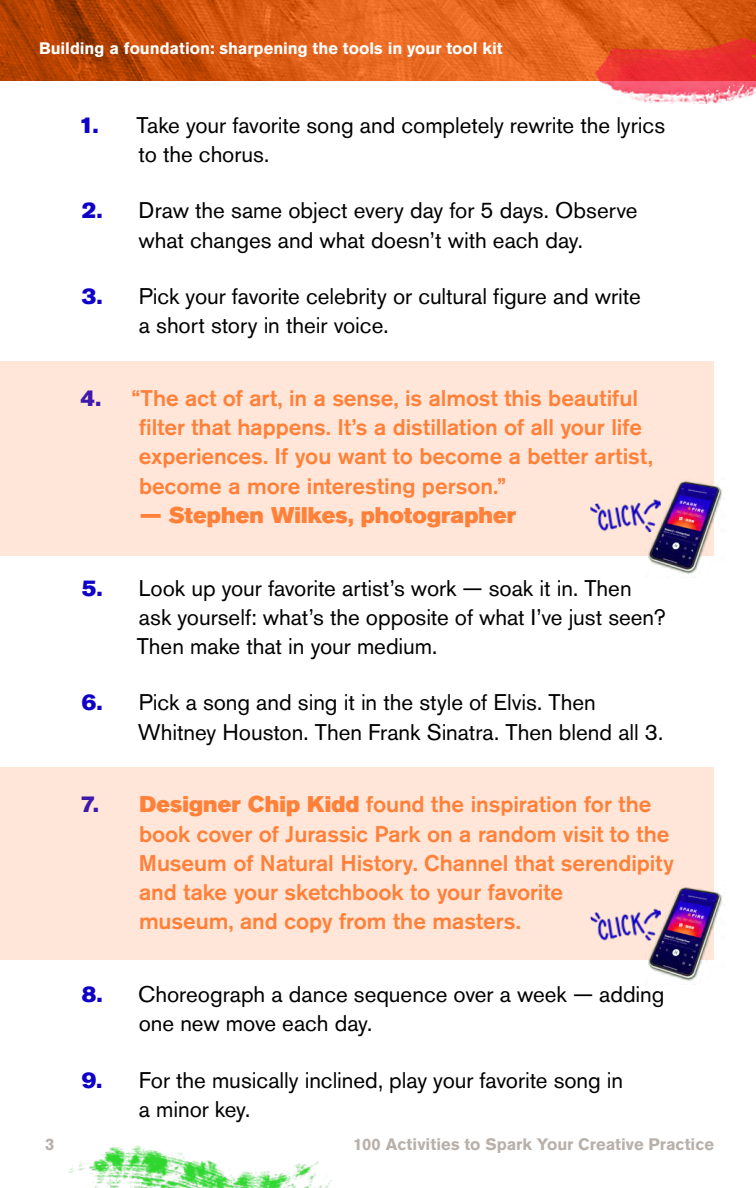
<style>
.page{position:relative;width:756px;height:1188px;background:#fff}
.page>*{position:absolute;margin:0;border:0;box-sizing:border-box;transform-origin:0 0}
.t1{font:22.5px/29.2px "Akzidenz Grotesk BQ";color:#000}
.t2{font:500 22.5px/29.2px "Akzidenz Grotesk BQ";color:#ff8039}
.t3{font:22.5px "Akzidenz Grotesk BQ Super";letter-spacing:.005em;color:#ff8039}
.t4{font:700 16.5px "Akzidenz Grotesk BQ";color:#fff}
.t5{font:700 16.5px "Akzidenz Grotesk BQ";color:#b8b0ab}
.s1{font-family:"Akzidenz Grotesk BQ Super";color:#0f00c9}
.s2{font-family:"Akzidenz Grotesk BQ Super";font-weight:400;color:#0f00c9}
.s3{font-family:"Akzidenz Grotesk BQ Super";font-weight:400}
</style>
<div class="page">
<svg style="left:0;top:0;width:756px;height:81px;background:#d55a15"></svg>
<div style="left:0;top:361px;width:714px;height:195px;background:#ffe6d8"></div>
<img style="left:648px;top:481px;width:75px;height:93px">
<img style="left:590px;top:492px;width:75px;height:50px">
<img style="left:68px;top:1146px;width:264px;height:42px">
<div style="left:0;top:767px;width:714px;height:193px;background:#ffe6d8"></div>
<img style="left:648px;top:887px;width:75px;height:94px">
<img style="left:590px;top:902px;width:75px;height:48px">
<img style="left:595px;top:37px;width:161px;height:67px">
<p class="t4" style="left:39px;top:38px;width:465px">Building a foundation: sharpening the tools in your tool kit</p>
<p class="t1" style="left:139px;top:110px;width:528px;text-indent:-59px"><span class="s1">1.</span> Take your favorite song and completely rewrite the lyrics to the chorus.</p>
<p class="t1" style="left:82px;top:196px;width:557px;text-align:center"><span class="s1">2.</span> Draw the same object every day for 5 days. Observe what changes and what doesn’t with each day.</p>
<p class="t1" style="left:139px;top:281px;width:503px;text-indent:-57px"><span class="s1">3.</span> Pick your favorite celebrity or cultural figure and write a short story in their voice.</p>
<p class="t2" style="left:139px;top:383px;width:515px;text-indent:-58px"><span class="s2">4.</span> “The act of art, in a sense, is almost this beautiful filter that happens. It’s a distillation of all your life experiences. If you want to become a better artist, become a more interesting person.”</p>
<p class="t3" style="left:140px;top:502px;width:378px">— Stephen Wilkes, photographer</p>
<p class="t1" style="left:137px;top:573px;width:530px;text-indent:-55px"><span class="s1">5.</span> Look up your favorite artist’s work — soak it in. Then ask yourself: what’s the opposite of what I’ve just seen?<br>Then make that in your medium.</p>
<p class="t1" style="left:138px;top:688px;width:527px;text-indent:-56px"><span class="s1">6.</span> Pick a song and sing it in the style of Elvis. Then<br>Whitney Houston. Then Frank Sinatra. Then blend all 3.</p>
<p class="t2" style="left:139px;top:789px;width:537px;text-indent:-58px"><span class="s2">7.</span> <span class="s3">Designer Chip Kidd</span> found the inspiration for the book cover of Jurassic Park on a random visit to the Museum of Natural History. Channel that serendipity and take your sketchbook to your favorite<br>museum, and copy from the masters.</p>
<p class="t1" style="left:139px;top:979px;width:527px;text-indent:-57px"><span class="s1">8.</span> Choreograph a dance sequence over a week — adding one new move each day.</p>
<p class="t1" style="left:139px;top:1065px;width:486px;text-indent:-57px"><span class="s1">9.</span> For the musically inclined, play your favorite song in a minor key.</p>
<p class="t5" style="left:45px;top:1135px;width:11px">3</p>
<p class="t5" style="left:353px;top:1135px;width:362px">100 Activities to Spark Your Creative Practice</p>
</div>
